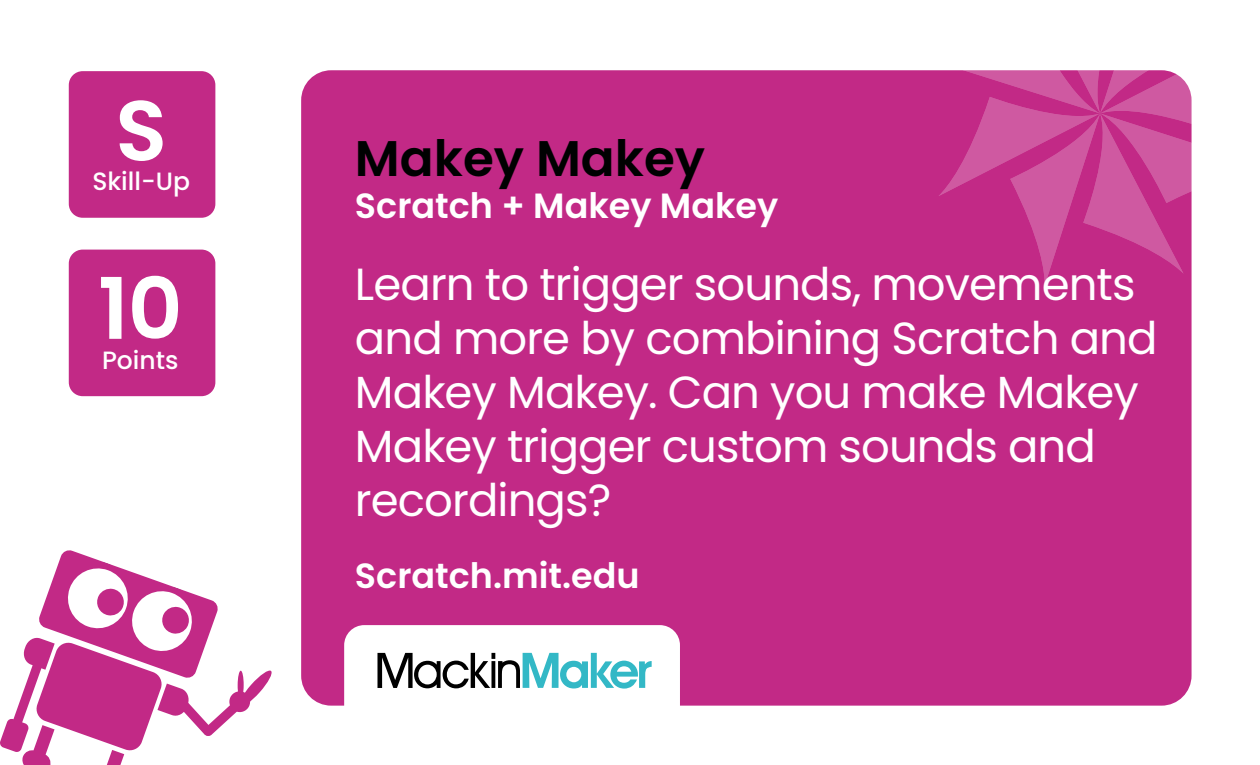
<style>
.page{position:relative;width:1260px;height:765px;background:#fff}
.page>*{position:absolute;margin:0;border:0;box-sizing:border-box;transform-origin:0 0}
.t1{font:600 85px "Poppins";color:#fff}
.t2{font:600 50px "Poppins";color:#000101}
.t3{font:45px/54px "Poppins";letter-spacing:-.02em;color:#fff}
.t4{font:600 35px "Poppins";color:#fff}
.t5{font:500 25px "Poppins";color:#fff}
</style>
<div class="page">
<div style="left:301px;top:70px;width:891px;height:636px;background:#c22986;border-radius:30px"></div>
<div style="left:344px;top:625px;width:336px;height:115px;background:#fff;border-radius:20px"></div>
<svg style="left:377px;top:653px;width:275px;height:36px"></svg>
<svg style="left:927px;top:70px;width:265px;height:215px"></svg>
<svg style="left:0;top:550px;width:272px;height:215px"></svg>
<div style="left:69px;top:71px;width:146px;height:147px;background:#c22986;border-radius:14px"></div>
<div style="left:69px;top:250px;width:146px;height:146px;background:#c22986;border-radius:14px"></div>
<h1 class="t1" style="left:115px;top:81px;width:53px">S</h1>
<p class="t5" style="left:92px;top:167px;width:99px">Skill-Up</p>
<h1 class="t1" style="left:98px;top:260px;width:86px">10</h1>
<p class="t5" style="left:102px;top:346px;width:78px">Points</p>
<p class="t2" style="left:355px;top:129px;width:352px">Makey Makey</p>
<p class="t4" style="left:355px;top:185px;width:425px">Scratch + Makey Makey</p>
<p class="t3" style="left:355px;top:258px;width:804px">Learn to trigger sounds, movements and more by combining Scratch and<br>Makey Makey. Can you make Makey<br>Makey trigger custom sounds and recordings?</p>
<p class="t4" style="left:355px;top:556px;width:286px">Scratch.mit.edu</p>
</div>
